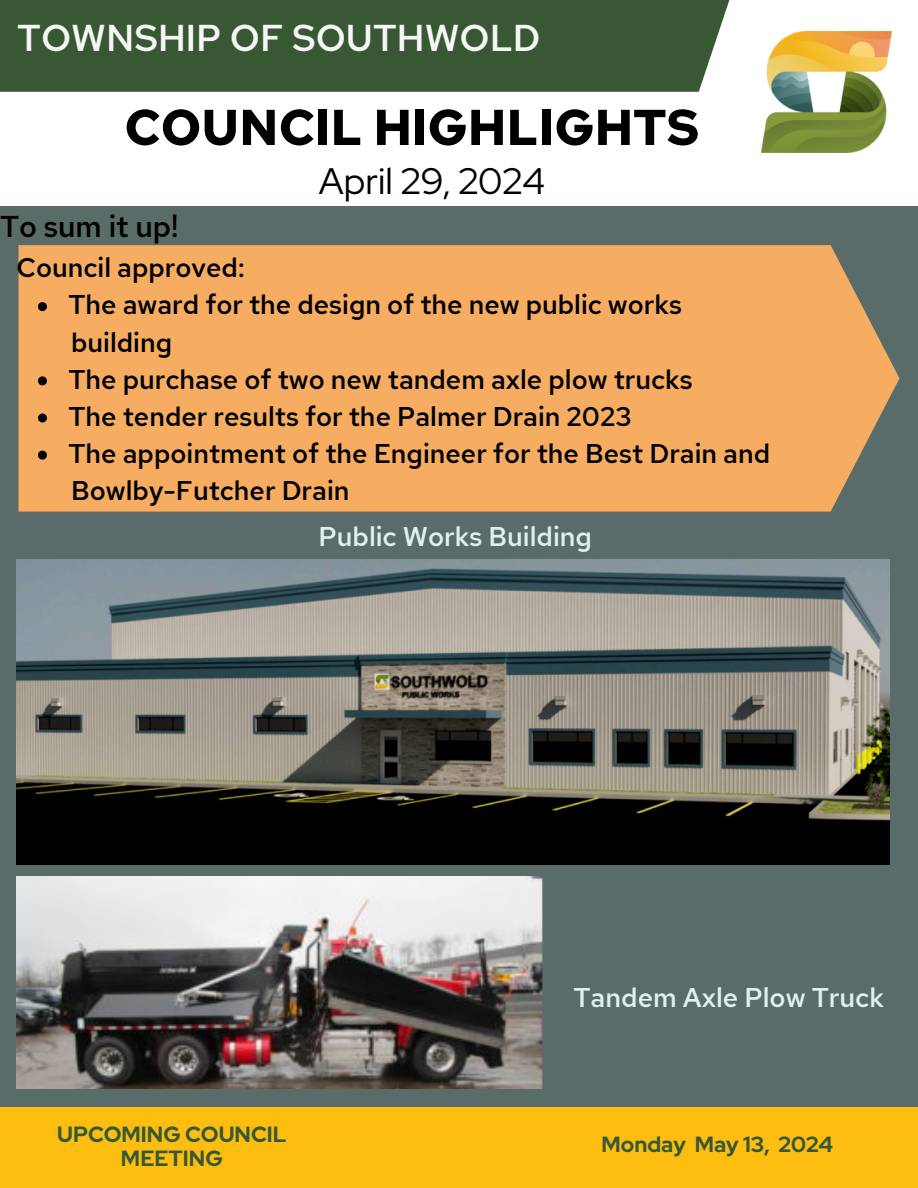
<style>
.page{position:relative;width:918px;height:1188px;background:#596c6a}
.page>*{position:absolute;margin:0;border:0;box-sizing:border-box;transform-origin:0 0}
.t1{font:700 50.25px "Red Hat Text";color:#000}
.t2{font:500 37.2px "Red Hat Text";color:#f6f6f6}
.t3{font:36.75px "Red Hat Display";color:#000}
.t4{font:500 30px "Red Hat Text";color:#000}
.t5{font:500 27px "Red Hat Text";color:#000}
.t6{font:500 27px "Red Hat Text";color:#def1f1}
.t7{font:700 21.9px/23.7px "Red Hat Display";color:#375833;text-align:center}
</style>
<div class="page">
<div style="left:0;top:0;width:918px;height:205px;background:#fff"></div>
<div style="left:0;top:0;width:749px;height:92px;background:#375833"></div>
<img style="left:761px;top:32px;width:131px;height:120px">
<div style="left:0;top:1107px;width:918px;height:81px;background:#fdbe11"></div>
<div style="left:19px;top:245px;width:880px;height:267px;background:#f6ac61"></div>
<img style="left:17px;top:560px;width:873px;height:305px">
<img style="left:17px;top:877px;width:526px;height:211px">
<svg style="left:38px;top:302px;width:9px;height:9px"></svg>
<svg style="left:38px;top:376px;width:9px;height:9px"></svg>
<svg style="left:38px;top:413px;width:9px;height:9px"></svg>
<svg style="left:38px;top:451px;width:9px;height:9px"></svg>
<p class="t2" style="left:17px;top:13px;width:525px">TOWNSHIP OF SOUTHWOLD</p>
<h5 class="t1" style="left:124px;top:94px;width:577px">COUNCIL HIGHLIGHTS</h5>
<p class="t3" style="left:319px;top:157px;width:228px">April 29, 2024</p>
<h4 class="t4" style="left:0;top:206px;width:180px">To sum it up!</h4>
<p class="t5" style="left:17px;top:250px;width:230px">Council approved:</p>
<p class="t5" style="left:68px;top:287px;width:615px">The award for the design of the new public works</p>
<p class="t5" style="left:71px;top:324px;width:102px">building</p>
<h5 class="t5" style="left:68px;top:361px;width:626px">The purchase of two new tandem axle plow trucks</h5>
<h4 class="t5" style="left:68px;top:398px;width:565px">The tender results for the Palmer Drain 2023</h4>
<p class="t5" style="left:68px;top:436px;width:703px">The appointment of the Engineer for the Best Drain and</p>
<p class="t5" style="left:71px;top:473px;width:280px">Bowlby-Futcher Drain</p>
<p class="t6" style="left:318px;top:518px;width:275px">Public Works Building</p>
<h4 class="t7" style="left:57px;top:1122px;width:231px">UPCOMING COUNCIL<br>MEETING</h4>
<p class="t6" style="left:573px;top:979px;width:312px">Tandem Axle Plow Truck</p>
<h5 class="t7" style="left:602px;top:1133px;width:233px">Monday May 13, 2024</h5>
</div>
